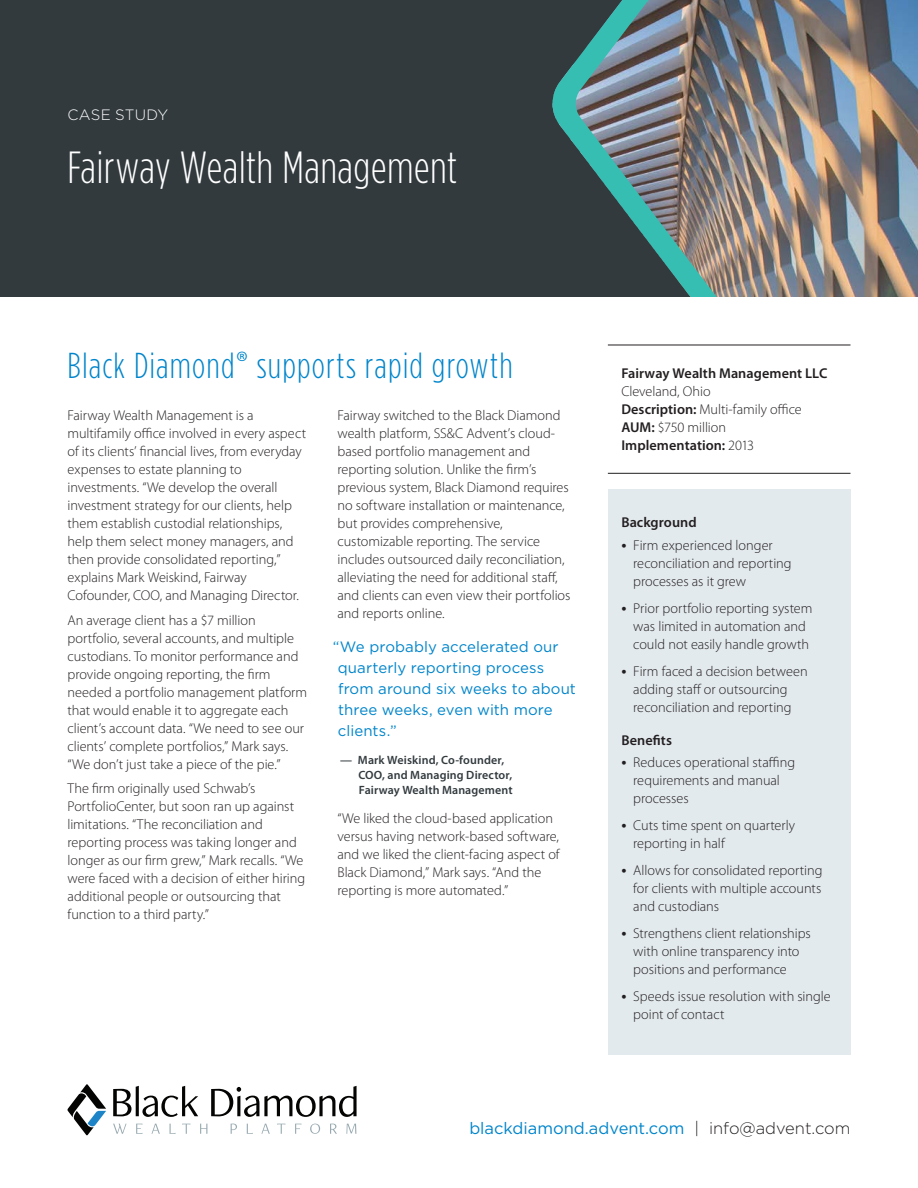
<style>
.page{position:relative;width:918px;height:1188px;background:#fff}
.page>*{position:absolute;margin:0;border:0;box-sizing:border-box;transform-origin:0 0}
.TITLE_PB_white{font:300 45px "Gotham Condensed";letter-spacing:.01em;color:#fff}
.HEADLINE_PB_blue{font:300 36px "Gotham Condensed";letter-spacing:.03em;color:#0085cb}
.t1{font:16.5px "Gotham";color:#0085cb}
.SMALL_QUOTE_blue{font:15px/21px "Gotham";letter-spacing:.005em;color:#0085cb}
.TAGLINE_thought_lead{font:300 15px "Gotham";letter-spacing:.01em;color:#fff}
.TEXT{font:300 14.25px/18px "Myriad Pro";color:#231f20}
.TEXT-2{font:600 14.25px/18px "Myriad Pro";letter-spacing:.005em;color:#231f20}
.TEXT_black_bold_subh{font:600 14.25px "Myriad Pro";letter-spacing:.005em;color:#231f20}
.SMALL_QUOTE_attribut{font:600 12px/15px "Myriad Pro";letter-spacing:.01em;color:#323a3e}
.s1{font-weight:300}
.s2{font-weight:600;font-size:16.35px}
.s3{font-weight:300;color:#231f20}
</style>
<div class="page">
<img style="left:717px;top:0;width:201px;height:297px">
<div style="left:0;top:0;width:553px;height:297px;background:#323a3e"></div>
<div style="left:608px;top:490px;width:242px;height:565px;background:#e3eaee"></div>
<hr style="left:608px;top:345px;width:242px;height:1px;background:#231f20">
<hr style="left:608px;top:473px;width:242px;height:1px;background:#231f20">
<img style="left:553px;top:0;width:164px;height:297px">
<svg style="left:113px;top:1124px;width:14px;height:10px"></svg>
<svg style="left:136px;top:1124px;width:7px;height:10px"></svg>
<svg style="left:152px;top:1124px;width:8px;height:10px"></svg>
<svg style="left:170px;top:1124px;width:6px;height:10px"></svg>
<svg style="left:182px;top:1124px;width:8px;height:10px"></svg>
<svg style="left:200px;top:1124px;width:7px;height:10px"></svg>
<svg style="left:231px;top:1124px;width:6px;height:10px"></svg>
<svg style="left:247px;top:1124px;width:6px;height:10px"></svg>
<svg style="left:261px;top:1124px;width:9px;height:10px"></svg>
<svg style="left:277px;top:1124px;width:8px;height:10px"></svg>
<svg style="left:295px;top:1124px;width:6px;height:10px"></svg>
<svg style="left:310px;top:1124px;width:10px;height:10px"></svg>
<svg style="left:330px;top:1124px;width:7px;height:10px"></svg>
<svg style="left:346px;top:1124px;width:10px;height:10px"></svg>
<svg style="left:113px;top:1086px;width:85px;height:31px"></svg>
<svg style="left:211px;top:1086px;width:146px;height:31px"></svg>
<svg style="left:68px;top:1084px;width:38px;height:51px"></svg>
<p class="TAGLINE_thought_lead" style="left:68px;top:106px;width:102px">CASE STUDY</p>
<p class="TITLE_PB_white" style="left:68px;top:144px;width:391px">Fairway Wealth Management</p>
<p class="HEADLINE_PB_blue" style="left:68px;top:347px;width:447px">Black Diamond<sup>®</sup> supports rapid growth</p>
<p class="TEXT" style="left:68px;top:406px;width:240px">Fairway Wealth Management is a multifamily office involved in every aspect of its clients’ financial lives, from everyday expenses to estate planning to investments. “We develop the overall investment strategy for our clients, help them establish custodial relationships, help them select money managers, and then provide consolidated reporting,” explains Mark Weiskind, Fairway Cofounder, COO, and Managing Director.</p>
<p class="TEXT" style="left:68px;top:611px;width:241px">An average client has a $7 million portfolio, several accounts, and multiple custodians. To monitor performance and provide ongoing reporting, the firm needed a portfolio management platform that would enable it to aggregate each client’s account data. “We need to see our clients’ complete portfolios,” Mark says. “We don’t just take a piece of the pie.”</p>
<p class="TEXT" style="left:68px;top:779px;width:239px">The firm originally used Schwab’s PortfolioCenter, but soon ran up against limitations. “The reconciliation and reporting process was taking longer and longer as our firm grew,” Mark recalls. “We were faced with a decision of either hiring additional people or outsourcing that function to a third party.”</p>
<p class="TEXT" style="left:338px;top:406px;width:235px">Fairway switched to the Black Diamond wealth platform, SS&amp;C Advent’s cloud&shy;based portfolio management and reporting solution. Unlike the firm’s previous system, Black Diamond requires no software installation or maintenance, but provides comprehensive, customizable reporting. The service includes outsourced daily reconciliation, alleviating the need for additional staff, and clients can even view their portfolios and reports online.</p>
<p class="SMALL_QUOTE_blue" style="left:338px;top:636px;width:240px;text-indent:-5px">“We probably accelerated our quarterly reporting process from around six weeks to about three weeks, even with more clients.”</p>
<p class="SMALL_QUOTE_attribut" style="left:358px;top:752px;width:156px;text-indent:-18px">— Mark Weiskind, Co-founder,<br>COO, and Managing Director,<br>Fairway Wealth Management</p>
<p class="TEXT" style="left:338px;top:809px;width:224px">“We liked the cloud-based application versus having network-based software, and we liked the client-facing aspect of Black Diamond,” Mark says. “And the reporting is more automated.”</p>
<p class="TEXT-2" style="left:621px;top:364px;width:208px">Fairway Wealth Management LLC<br><span class="s1">Cleveland, Ohio<br></span>Description: <span class="s1">Multi-family office<br></span>AUM: <span class="s1">$750 million<br></span>Implementation: <span class="s1">2013</span></p>
<p class="TEXT_black_bold_subh" style="left:621px;top:513px;width:77px">Background</p>
<p class="TEXT" style="left:633px;top:536px;width:160px;text-indent:-12px"><span class="s2">•</span> Firm experienced longer reconciliation and reporting processes as it grew</p>
<p class="TEXT" style="left:633px;top:599px;width:181px;text-indent:-12px"><span class="s2">•</span> Prior portfolio reporting system was limited in automation and could not easily handle growth</p>
<p class="TEXT" style="left:621px;top:662px;width:188px;text-align:center"><span class="s2">•</span> Firm faced a decision between adding staff or outsourcing reconciliation and reporting</p>
<p class="TEXT_black_bold_subh" style="left:621px;top:731px;width:52px">Benefits</p>
<p class="TEXT" style="left:633px;top:753px;width:163px;text-indent:-12px"><span class="s2">•</span> Reduces operational staffing requirements and manual processes</p>
<p class="TEXT" style="left:633px;top:816px;width:163px;text-indent:-12px"><span class="s2">•</span> Cuts time spent on quarterly reporting in half</p>
<p class="TEXT" style="left:633px;top:861px;width:191px;text-align:justify;text-indent:-12px"><span class="s2">•</span> Allows for consolidated reporting for clients with multiple accounts and custodians</p>
<p class="TEXT" style="left:633px;top:924px;width:179px;text-indent:-12px"><span class="s2">•</span> Strengthens client relationships with online transparency into positions and performance</p>
<p class="TEXT" style="left:633px;top:987px;width:199px;text-indent:-12px"><span class="s2">•</span> Speeds issue resolution with single point of contact</p>
<p class="t1" style="left:469px;top:1119px;width:383px">blackdiamond.advent.com <span class="s3">| info@advent.com</span></p>
</div>
